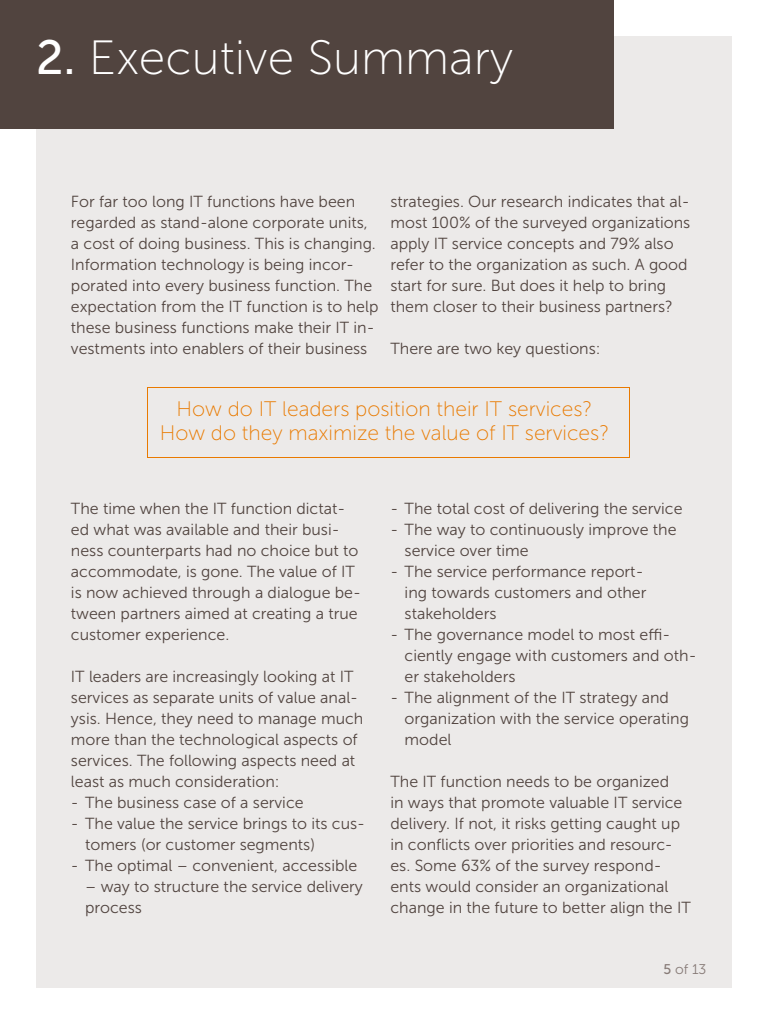
<style>
.page{position:relative;width:768px;height:1024px;background:#fff}
.page>*{position:absolute;margin:0;border:0;box-sizing:border-box;transform-origin:0 0}
.t1{font:48px "Museo Sans 100";color:#fff}
.t2{font:21px/24px "Museo Sans 100";color:#e97a00;text-align:center}
.t3{font:16px/21px "Museo Sans 300";color:#51443f}
.t4{font:14px "Museo Sans 300";color:#877b77}
.s1{font-family:"Museo Sans 500"}
</style>
<div class="page">
<div style="left:36px;top:36px;width:696px;height:952px;background:#eceae9"></div>
<div style="left:0;top:0;width:614px;height:129px;background:#51443f"></div>
<div style="left:147px;top:387px;width:483px;height:71px;border:1px solid #e97a00"></div>
<h1 class="t1" style="left:36px;top:32px;width:479px"><span class="s1">2.</span> Executive Summary</h1>
<p class="t3" style="left:71px;top:191px;width:309px">For far too long IT functions have been regarded as stand-alone corporate units, a cost of doing business. This is changing.<br>Information technology is being incor&shy;porated into every business function. The expectation from the IT function is to help these business functions make their IT in&shy;vestments into enablers of their business</p>
<p class="t3" style="left:390px;top:191px;width:301px">strategies. Our research indicates that al&shy;most 100% of the surveyed organizations apply IT service concepts and 79% also refer to the organization as such. A good start for sure. But does it help to bring them closer to their business partners?</p>
<p class="t3" style="left:390px;top:338px;width:212px">There are two key questions:</p>
<h2 class="t2" style="left:160px;top:397px;width:451px">How do IT leaders position their IT services?<br>How do they maximize the value of IT services?</h2>
<p class="t3" style="left:71px;top:498px;width:292px">The time when the IT function dictat&shy;ed what was available and their busi&shy;ness counterparts had no choice but to accommodate, is gone. The value of IT is now achieved through a dialogue be&shy;tween partners aimed at creating a true customer experience.</p>
<p class="t3" style="left:71px;top:666px;width:294px">IT leaders are increasingly looking at IT services as separate units of value anal&shy;ysis. Hence, they need to manage much more than the technological aspects of services. The following aspects need at least as much consideration:</p>
<p class="t3" style="left:71px;top:792px;width:234px">- The business case of a service</p>
<p class="t3" style="left:85px;top:813px;width:281px;text-indent:-14px">- The value the service brings to its cus&shy;tomers (or customer segments)</p>
<p class="t3" style="left:71px;top:855px;width:288px">- The optimal – convenient, accessible</p>
<p class="t3" style="left:85px;top:876px;width:279px">– way to structure the service delivery process</p>
<p class="t3" style="left:390px;top:498px;width:294px">- The total cost of delivering the service</p>
<p class="t3" style="left:405px;top:519px;width:273px;text-indent:-14px">- The way to continuously improve the service over time</p>
<p class="t3" style="left:405px;top:561px;width:243px;text-indent:-14px">- The service performance report&shy;ing towards customers and other stakeholders</p>
<p class="t3" style="left:405px;top:624px;width:293px;text-indent:-14px">- The governance model to most effi&shy;ciently engage with customers and oth&shy;er stakeholders</p>
<p class="t3" style="left:405px;top:687px;width:286px;text-indent:-14px">- The alignment of the IT strategy and organization with the service operating model</p>
<p class="t3" style="left:390px;top:771px;width:302px">The IT function needs to be organized<br>in ways that promote valuable IT service delivery. If not, it risks getting caught up in conflicts over priorities and resourc&shy;es. Some 63% of the survey respond&shy;ents would consider an organizational change in the future to better align the IT</p>
<p class="t4" style="left:664px;top:961px;width:44px"><span class="s1">5</span> of 13</p>
</div>
